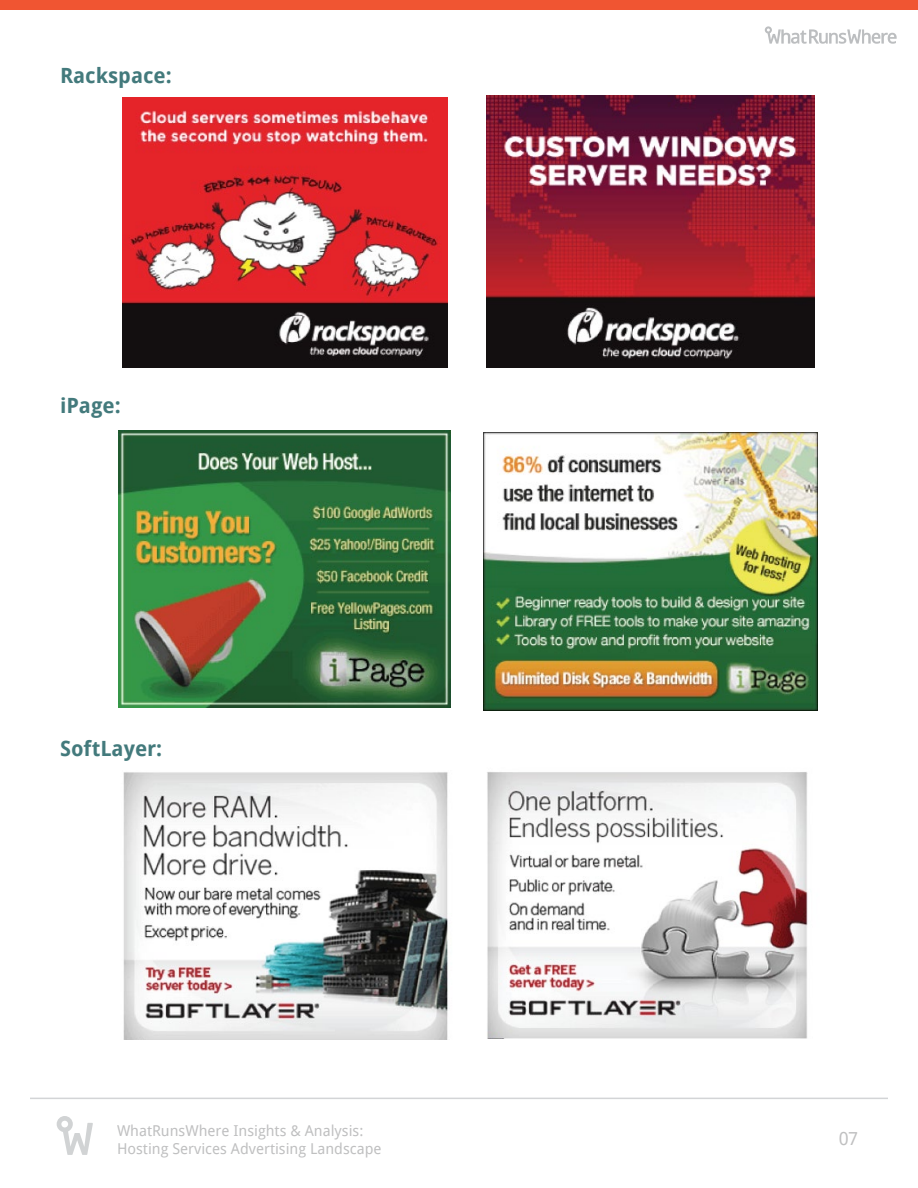
<style>
.page{position:relative;width:918px;height:1188px;background:#fff}
.page>*{position:absolute;margin:0;border:0;box-sizing:border-box;transform-origin:0 0}
.t1{font:700 21px "Droid Sans";color:#437a7c}
.t2{font:18px "Droid Sans";color:rgb(78 79 81/.6)}
.t3{font:15px/18px "Droid Sans";color:rgb(78 79 81/.6)}
</style>
<div class="page">
<div style="left:0;top:0;width:918px;height:10px;background:#f05532"></div>
<svg style="left:765px;top:26px;width:132px;height:18px"></svg>
<hr style="left:30px;top:1098px;width:858px;height:1px;background:#d3d4d6">
<svg style="left:57px;top:1116px;width:36px;height:39px"></svg>
<img style="left:123px;top:98px;width:325px;height:270px">
<img style="left:487px;top:95px;width:327px;height:273px">
<img style="left:118px;top:430px;width:333px;height:277px">
<img style="left:483px;top:432px;width:335px;height:279px">
<img style="left:123px;top:772px;width:325px;height:268px">
<img style="left:487px;top:772px;width:321px;height:266px">
<h1 class="t1" style="left:60px;top:63px;width:113px">Rackspace:</h1>
<h1 class="t1" style="left:60px;top:393px;width:62px">iPage:</h1>
<h1 class="t1" style="left:60px;top:736px;width:104px">SoftLayer:</h1>
<p class="t3" style="left:117px;top:1122px;width:266px">WhatRunsWhere Insights &amp; Analysis:<br>Hosting Services Advertising Landscape</p>
<p class="t2" style="left:838px;top:1128px;width:21px">07</p>
</div>
